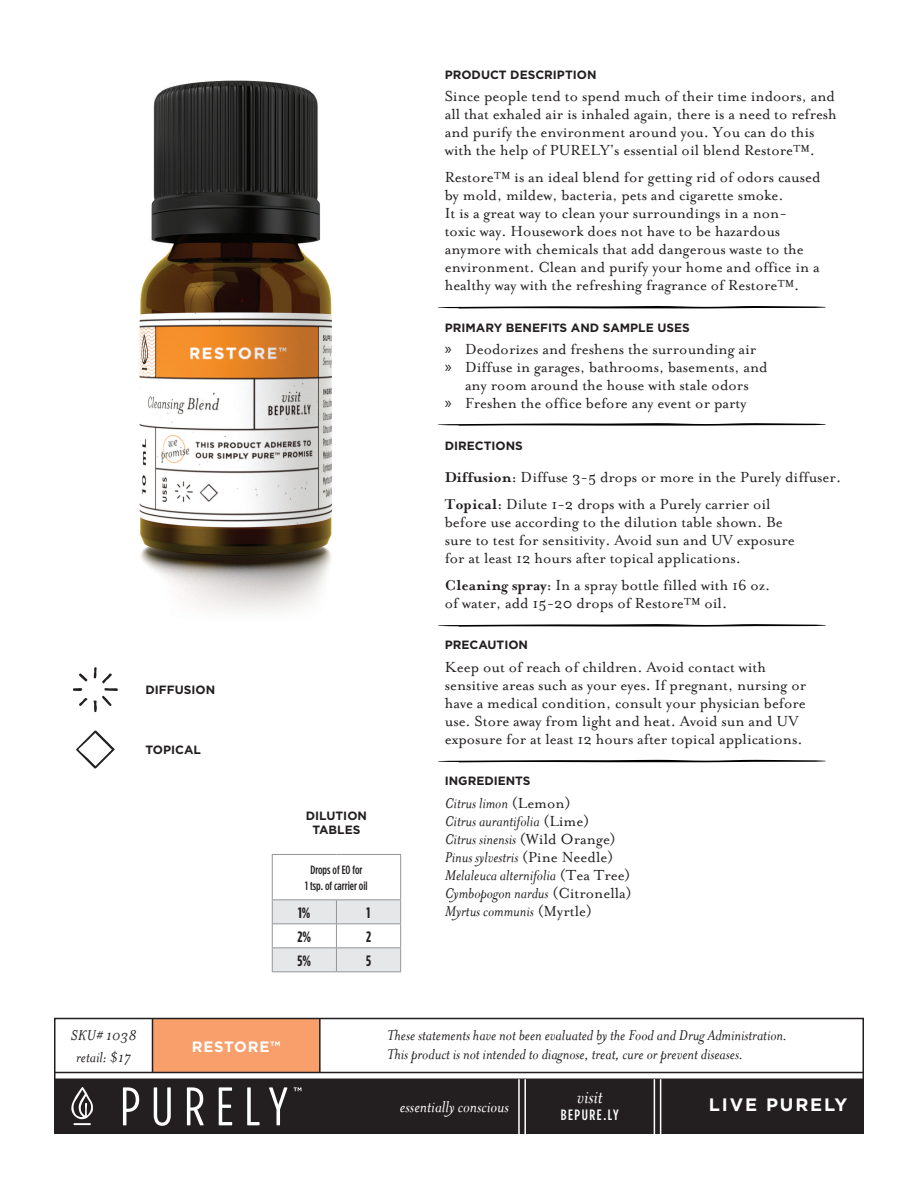
<style>
.page{position:relative;width:918px;height:1188px;background:#fff}
.page>*{position:absolute;margin:0;border:0;box-sizing:border-box;transform-origin:0 0}
.t1{font:italic 21px "Mrs Eaves";color:#fff}
.t2{font:italic 18px "Mrs Eaves";color:#fff}
.t3{font:700 18px "Gotham";letter-spacing:.1em;color:#fff}
.t4{font:16.5px/18px "Mrs Eaves Roman";color:#231f20}
.t5{font:italic 16.5px/19.5px "Mrs Eaves";color:#231f20}
.t6{font:700 15px "Gotham Condensed";color:#231f20}
.t7{font:500 15px "Gotham Condensed";letter-spacing:.1em;color:#fff}
.t8{font:700 15px "Gotham";letter-spacing:.05em;color:#fff}
.t9{font:700 12px/14.4px "Gotham";color:#231f20;text-align:center}
.t10{font:500 12px/16.5px "Gotham Condensed";color:#231f20;text-align:center}
.s1{font-family:"Myriad Pro"}
.s2{font-family:"Mrs Eaves";font-weight:700}
.s3{font-family:"Mrs Eaves Roman";font-style:normal}
</style>
<div class="page">
<div style="left:153px;top:1019px;width:167px;height:54px;background:#f89f6b"></div>
<hr style="left:272px;top:854px;width:64px;height:1px;background:#939598">
<hr style="left:272px;top:855px;width:1px;height:44px;background:#939598">
<hr style="left:336px;top:854px;width:65px;height:1px;background:#939598">
<hr style="left:400px;top:855px;width:1px;height:44px;background:#939598">
<hr style="left:272px;top:899px;width:64px;height:1px;background:#939598">
<hr style="left:336px;top:899px;width:65px;height:1px;background:#939598">
<svg style="left:272px;top:900px;width:129px;height:71px"></svg>
<hr style="left:272px;top:971px;width:64px;height:1px;background:#939598">
<hr style="left:336px;top:971px;width:65px;height:1px;background:#939598">
<svg style="left:79px;top:673px;width:8px;height:9px"></svg>
<svg style="left:73px;top:688px;width:9px;height:3px"></svg>
<svg style="left:79px;top:698px;width:8px;height:8px"></svg>
<svg style="left:93px;top:667px;width:25px;height:45px"></svg>
<svg style="left:76px;top:731px;width:39px;height:38px"></svg>
<hr style="left:319px;top:1018px;width:2px;height:55px;background:#231f20">
<hr style="left:152px;top:1018px;width:1px;height:55px;background:#231f20">
<img style="left:139px;top:80px;width:194px;height:532px">
<svg style="left:438px;top:306px;width:388px;height:3px"></svg>
<svg style="left:438px;top:423px;width:388px;height:3px"></svg>
<svg style="left:438px;top:624px;width:388px;height:3px"></svg>
<svg style="left:438px;top:760px;width:388px;height:2px"></svg>
<div style="left:54px;top:1079px;width:810px;height:55px;background:#231f20"></div>
<svg style="left:123px;top:1087px;width:16px;height:38px"></svg>
<svg style="left:154px;top:1087px;width:17px;height:39px"></svg>
<svg style="left:187px;top:1087px;width:17px;height:38px"></svg>
<svg style="left:219px;top:1087px;width:13px;height:38px"></svg>
<svg style="left:247px;top:1087px;width:13px;height:38px"></svg>
<svg style="left:269px;top:1087px;width:19px;height:38px"></svg>
<svg style="left:294px;top:1087px;width:7px;height:4px"></svg>
<div style="left:54px;top:1018px;width:810px;height:116px;border:2px solid #231f20"></div>
<hr style="left:54px;top:1078px;width:810px;height:2px;background:#231f20">
<hr style="left:54px;top:1072px;width:810px;height:1px;background:#231f20">
<hr style="left:518px;top:1079px;width:2px;height:55px;background:#fff">
<hr style="left:654px;top:1079px;width:1px;height:55px;background:#fff">
<hr style="left:524px;top:1079px;width:2px;height:55px;background:#fff">
<hr style="left:389px;top:1079px;width:2px;height:55px;background:#231f20">
<hr style="left:660px;top:1079px;width:1px;height:55px;background:#fff">
<svg style="left:71px;top:1087px;width:22px;height:38px"></svg>
<p class="t9" style="left:146px;top:683px;width:71px">DIFFUSION</p>
<p class="t9" style="left:146px;top:743px;width:57px">TOPICAL</p>
<p class="t9" style="left:306px;top:808px;width:63px">DILUTION<br>TABLES</p>
<p class="t10" style="left:305px;top:861px;width:64px">Drops of EO for<br>1 tsp. of carrier oil</p>
<p class="t6" style="left:298px;top:904px;width:14px">1%</p>
<p class="t6" style="left:367px;top:904px;width:5px">1</p>
<p class="t6" style="left:298px;top:928px;width:15px">2%</p>
<p class="t6" style="left:366px;top:928px;width:6px">2</p>
<p class="t6" style="left:298px;top:952px;width:15px">5%</p>
<p class="t6" style="left:366px;top:952px;width:6px">5</p>
<p class="t9" style="left:445px;top:67px;width:153px">PRODUCT DESCRIPTION</p>
<p class="t4" style="left:445px;top:87px;width:394px">Since people tend to spend much of their time indoors, and all that exhaled air is inhaled again, there is a need to refresh and purify the environment around you. You can do this with the help of PURELY's essential oil blend Restore™.</p>
<p class="t4" style="left:445px;top:169px;width:377px">Restore™ is an ideal blend for getting rid of odors caused by mold, mildew, bacteria, pets and cigarette smoke.<br>It is a great way to clean your surroundings in a non&shy;toxic way. Housework does not have to be hazardous anymore with chemicals that add dangerous waste to the environment. Clean and purify your home and office in a healthy way with the refreshing fragrance of Restore™.</p>
<p class="t9" style="left:445px;top:320px;width:247px">PRIMARY BENEFITS AND SAMPLE USES</p>
<p class="t4" style="left:445px;top:341px;width:313px"><span class="s1">»</span> Deodorizes and freshens the surrounding air</p>
<p class="t4" style="left:445px;top:359px;width:324px;text-align:center"><span class="s1">»</span> Diffuse in garages, bathrooms, basements, and any room around the house with stale odors</p>
<p class="t4" style="left:445px;top:395px;width:303px"><span class="s1">»</span> Freshen the office before any event or party</p>
<p class="t9" style="left:445px;top:438px;width:80px">DIRECTIONS</p>
<p class="t4" style="left:445px;top:468px;width:398px"><span class="s2">Diffusion:</span> Diffuse 3-5 drops or more in the Purely diffuser.</p>
<p class="t4" style="left:445px;top:495px;width:351px"><span class="s2">Topical:</span> Dilute 1-2 drops with a Purely carrier oil before use according to the dilution table shown. Be sure to test for sensitivity. Avoid sun and UV exposure for at least 12 hours after topical applications.</p>
<p class="t4" style="left:445px;top:576px;width:327px"><span class="s2">Cleaning spray:</span> In a spray bottle filled with 16 oz. of water, add 15-20 drops of Restore™ oil.</p>
<p class="t9" style="left:445px;top:638px;width:85px">PRECAUTION</p>
<p class="t4" style="left:445px;top:658px;width:363px">Keep out of reach of children. Avoid contact with sensitive areas such as your eyes. If pregnant, nursing or have a medical condition, consult your physician before use. Store away from light and heat. Avoid sun and UV exposure for at least 12 hours after topical applications.</p>
<p class="t9" style="left:445px;top:774px;width:87px">INGREDIENTS</p>
<p class="t5" style="left:445px;top:793px;width:127px">Citrus limon <span class="s3">(Lemon)</span></p>
<p class="t5" style="left:445px;top:811px;width:146px">Citrus aurantifolia <span class="s3">(Lime)</span></p>
<p class="t5" style="left:445px;top:829px;width:173px">Citrus sinensis <span class="s3">(Wild Orange)</span></p>
<p class="t5" style="left:445px;top:847px;width:170px">Pinus sylvestris <span class="s3">(Pine Needle)</span></p>
<p class="t5" style="left:445px;top:865px;width:187px">Melaleuca alternifolia <span class="s3">(Tea Tree)</span></p>
<p class="t5" style="left:445px;top:883px;width:188px">Cymbopogon nardus <span class="s3">(Citronella)</span></p>
<p class="t5" style="left:445px;top:901px;width:149px">Myrtus communis <span class="s3">(Myrtle)</span></p>
<p class="t5" style="left:71px;top:1025px;width:67px">SKU# 1038</p>
<p class="t5" style="left:76px;top:1047px;width:56px">retail: $17</p>
<p class="t8" style="left:192px;top:1036px;width:90px">RESTORE™</p>
<p class="t5" style="left:387px;top:1025px;width:402px">These statements have not been evaluated by the Food and Drug Administration.<br>This product is not intended to diagnose, treat, cure or prevent diseases.</p>
<p class="t1" style="left:577px;top:1086px;width:27px">visit</p>
<p class="t7" style="left:561px;top:1106px;width:59px">BEPURE.LY</p>
<p class="t2" style="left:400px;top:1096px;width:110px">essentially conscious</p>
<p class="t3" style="left:709px;top:1093px;width:140px">LIVE PURELY</p>
</div>
